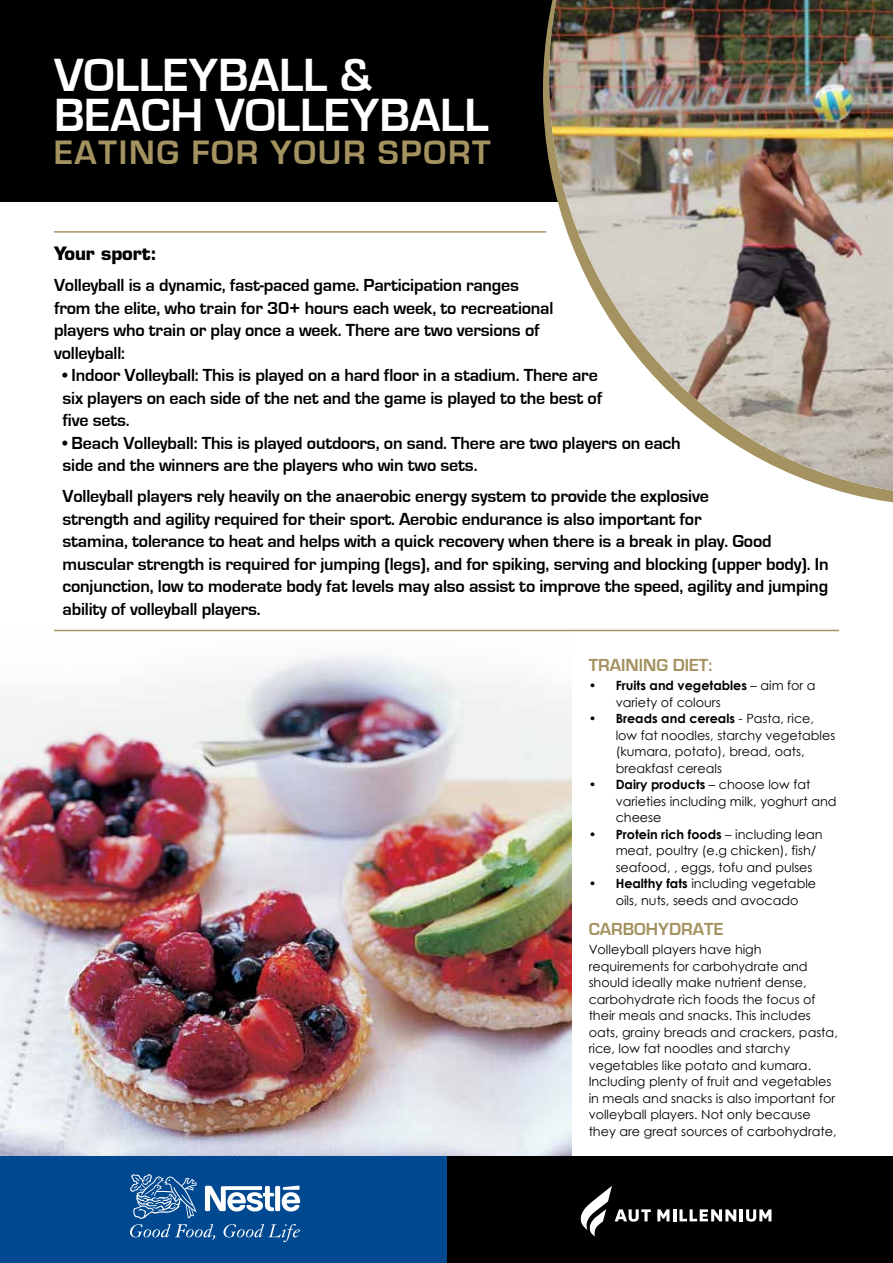
<style>
.page{position:relative;width:893px;height:1263px;background:#fff}
.page>*{position:absolute;margin:0;border:0;box-sizing:border-box;transform-origin:0 0}
.t1{font:700 48px/40.5px "Eurostile";color:#fff}
.t2{font:700 34.95px "Eurostile";letter-spacing:.05em;color:#a49260}
.t3{font:700 18px/22.5px "Eurostile";letter-spacing:-.01em;color:#000}
.t4{font:700 18px "Eurostile";color:#a49260}
.t5{font:700 18px "Eurostile";letter-spacing:-.01em;color:#000}
.t6{font:12.75px/16.5px "Century Gothic";color:#000}
.s1{font-weight:700}
</style>
<div class="page">
<img style="left:0;top:629px;width:572px;height:528px">
<div style="left:0;top:0;width:893px;height:202px;background:#000"></div>
<hr style="left:54px;top:630px;width:785px;height:1px;background:#a49260">
<hr style="left:54px;top:231px;width:492px;height:1px;background:#a49260">
<svg style="left:543px;top:18px;width:350px;height:485px"></svg>
<img style="left:549px;top:0;width:344px;height:491px">
<div style="left:446px;top:1157px;width:447px;height:106px;background:#000"></div>
<div style="left:0;top:1157px;width:446px;height:106px;background:#004990"></div>
<svg style="left:130px;top:1174px;width:170px;height:68px"></svg>
<svg style="left:657px;top:1209px;width:114px;height:12px"></svg>
<svg style="left:581px;top:1186px;width:70px;height:50px"></svg>
<h1 class="t1" style="left:54px;top:55px;width:436px">VOLLEYBALL &amp;<br>BEACH VOLLEYBALL</h1>
<h2 class="t2" style="left:54px;top:133px;width:438px">EATING FOR YOUR SPORT</h2>
<p class="t5" style="left:54px;top:242px;width:104px">Your sport:</p>
<p class="t3" style="left:54px;top:274px;width:501px">Volleyball is a dynamic, fast-paced game. Participation ranges from the elite, who train for 30+ hours each week, to recreational players who train or play once a week. There are two versions of volleyball:</p>
<p class="t3" style="left:62px;top:364px;width:541px">• Indoor Volleyball: This is played on a hard floor in a stadium. There are six players on each side of the net and the game is played to the best of five sets.</p>
<p class="t3" style="left:62px;top:432px;width:620px">• Beach Volleyball: This is played outdoors, on sand. There are two players on each side and the winners are the players who win two sets.</p>
<p class="t3" style="left:62px;top:485px;width:767px">Volleyball players rely heavily on the anaerobic energy system to provide the explosive<br>strength and agility required for their sport. Aerobic endurance is also important for<br>stamina, tolerance to heat and helps with a quick recovery when there is a break in play. Good muscular strength is required for jumping (legs), and for spiking, serving and blocking (upper body). In conjunction, low to moderate body fat levels may also assist to improve the speed, agility and jumping ability of volleyball players.</p>
<p class="t4" style="left:589px;top:655px;width:125px">TRAINING DIET:</p>
<p class="t6" style="left:616px;top:677px;width:201px;text-indent:-27px"><span class="s1">• Fruits and vegetables</span> – aim for a variety of colours</p>
<p class="t6" style="left:616px;top:710px;width:221px;text-indent:-27px"><span class="s1">• Breads and cereals</span> - Pasta, rice, low fat noodles, starchy vegetables (kumara, potato), bread, oats, breakfast cereals</p>
<p class="t6" style="left:616px;top:776px;width:222px;text-indent:-27px"><span class="s1">• Dairy products</span> – choose low fat varieties including milk, yoghurt and cheese</p>
<p class="t6" style="left:616px;top:826px;width:208px;text-indent:-27px"><span class="s1">• Protein rich foods</span> – including lean meat, poultry (e.g chicken), fish/ seafood, , eggs, tofu and pulses</p>
<p class="t6" style="left:616px;top:875px;width:202px;text-indent:-27px"><span class="s1">• Healthy fats</span> including vegetable oils, nuts, seeds and avocado</p>
<p class="t4" style="left:589px;top:919px;width:136px">CARBOHYDRATE</p>
<p class="t6" style="left:589px;top:941px;width:251px">Volleyball players have high requirements for carbohydrate and should ideally make nutrient dense, carbohydrate rich foods the focus of their meals and snacks. This includes oats, grainy breads and crackers, pasta, rice, low fat noodles and starchy vegetables like potato and kumara.<br>Including plenty of fruit and vegetables in meals and snacks is also important for volleyball players. Not only because they are great sources of carbohydrate,</p>
</div>
